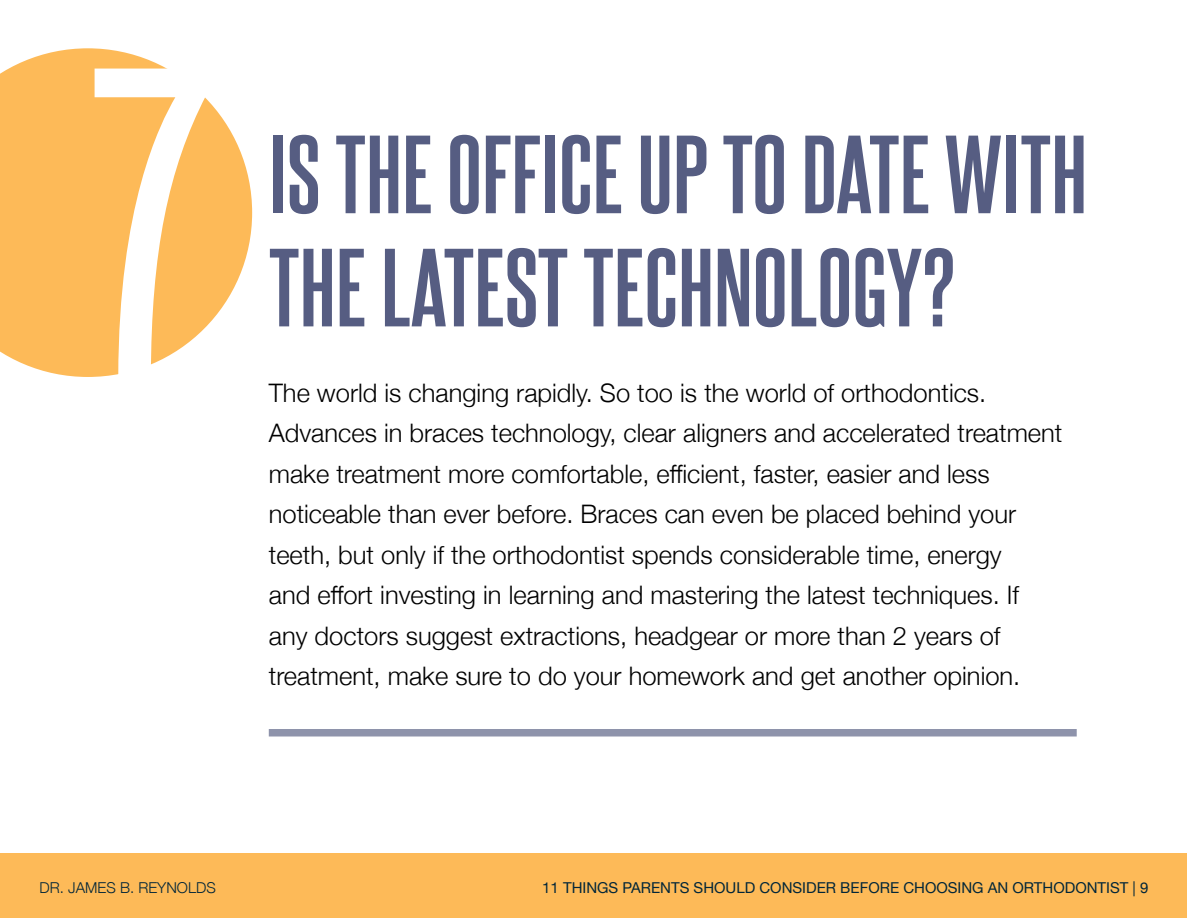
<style>
.page{position:relative;width:1188px;height:918px;background:#fff}
.page>*{position:absolute;margin:0;border:0;box-sizing:border-box;transform-origin:0 0}
.t1{font:373.5px "Steelfish Rg";color:#fff;scale:1.15 1}
.t2{font:700 94.35px/113.1px "Steelfish Rg";color:#565d82;scale:1.15 1}
.t3{font:300 25.5px/40.5px "Helvetica Neue";color:#000}
.t4{font:15px "Helvetica Neue";color:#012639}
.t5{font:300 15px "Helvetica Neue";color:#012639}
</style>
<div class="page">
<div style="left:1px;top:853px;width:1186px;height:65px;background:#fdba58"></div>
<svg style="left:0;top:48px;width:252px;height:329px;background:#fdc471"></svg>
<div style="left:269px;top:729px;width:808px;height:7px;background:#8e93ab"></div>
<h1 class="t1" style="left:89px;top:-5px;width:109px">7</h1>
<h2 class="t2" style="left:269px;top:116px;width:713px">IS THE OFFICE UP TO DATE WITH<br>THE LATEST TECHNOLOGY?</h2>
<p class="t3" style="left:269px;top:370px;width:795px">The world is changing rapidly. So too is the world of orthodontics.<br>Advances in braces technology, clear aligners and accelerated treatment make treatment more comfortable, efficient, faster, easier and less noticeable than ever before. Braces can even be placed behind your teeth, but only if the orthodontist spends considerable time, energy<br>and effort investing in learning and mastering the latest techniques. If any doctors suggest extractions, headgear or more than 2 years of treatment, make sure to do your homework and get another opinion.</p>
<p class="t5" style="left:40px;top:875px;width:178px">DR. JAMES B. REYNOLDS</p>
<p class="t4" style="left:542px;top:877px;width:608px">11 THINGS PARENTS SHOULD CONSIDER BEFORE CHOOSING AN ORTHODONTIST | 9</p>
</div>
